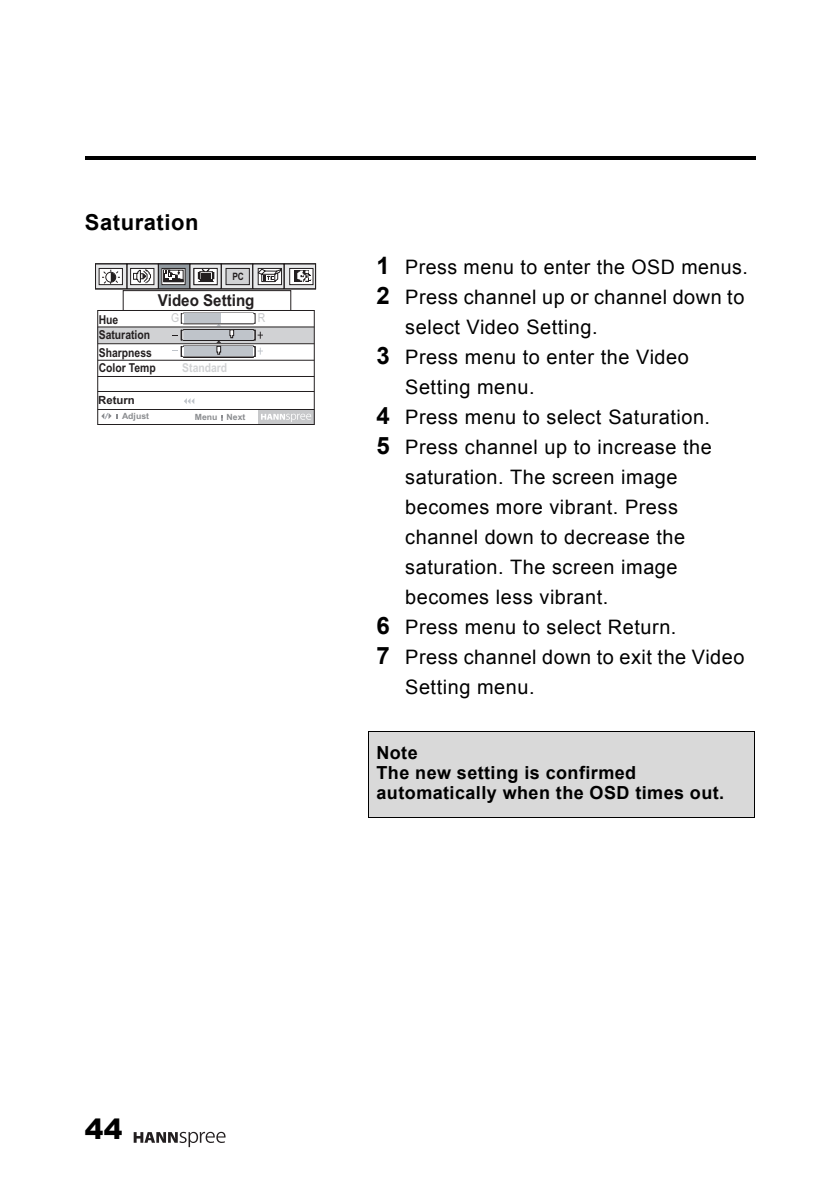
<style>
.page{position:relative;width:840px;height:1179px;background:#fff}
.page>*{position:absolute;margin:0;border:0;box-sizing:border-box;transform-origin:0 0}
.t1{font:900 28px "Arial";color:#000}
.t2{font:700 22px "Arial";letter-spacing:.025em;color:#000}
.t3{font:20px "Arial";letter-spacing:.025em;color:#000}
.t4{font:700 18px/20px "Arial";letter-spacing:.025em;color:#000}
.t5{font:700 16.4px "Arial";color:#231f20;scale:.93 1}
.t6{font:700 12.2px/17.6px "Arial";color:#231f20;scale:.85 1}
.t7{font:700 12.2px "Arial";color:#d1d2d4;scale:.85 1}
.t8{font:12.2px "Arial";color:#c7c8ca;scale:.85 1}
.t9{font:700 11.2px "Arial";color:#231f20}
.t10{font:700 10.2px "Arial Narrow";color:#231f20}
.t11{font:700 8.6px "Arial";color:#8a8c8f}
.s1{font-weight:700;font-size:24px}
</style>
<div class="page">
<svg style="left:134px;top:1132px;width:92px;height:15px"></svg>
<hr style="left:85px;top:156px;width:671px;height:4px;background:#000">
<div style="left:369px;top:731px;width:385px;height:86px;background:#d9d9d9"></div>
<hr style="left:368px;top:731px;width:1px;height:85px;background:#000">
<hr style="left:754px;top:731px;width:1px;height:85px;background:#000">
<hr style="left:368px;top:730px;width:387px;height:1px;background:#000">
<hr style="left:368px;top:816px;width:387px;height:1px;background:#000">
<svg style="left:95px;top:263px;width:221px;height:162px"></svg>
<p class="t2" style="left:85px;top:210px;width:115px">Saturation</p>
<p class="t10" style="left:232px;top:270px;width:13px">PC</p>
<p class="t5" style="left:158px;top:294px;width:105px">Video Setting</p>
<p class="t6" style="left:99px;top:312px;width:25px">Hue</p>
<p class="t8" style="left:171px;top:310px;width:11px">G</p>
<p class="t8" style="left:258px;top:310px;width:10px">R</p>
<p class="t6" style="left:99px;top:327px;width:64px">Saturation<br>Sharpness</p>
<p class="t6" style="left:99px;top:360px;width:69px">Color Temp</p>
<p class="t7" style="left:182px;top:364px;width:54px">Standard</p>
<p class="t9" style="left:98px;top:396px;width:38px">Return</p>
<p class="t11" style="left:122px;top:413px;width:29px">Adjust</p>
<p class="t11" style="left:195px;top:414px;width:52px">Menu Next</p>
<p class="t3" style="left:376px;top:256px;width:373px"><span class="s1">1</span> Press menu to enter the OSD menus.</p>
<p class="t3" style="left:376px;top:286px;width:370px"><span class="s1">2</span> Press channel up or channel down to</p>
<p class="t3" style="left:405px;top:316px;width:194px">select Video Setting.</p>
<p class="t3" style="left:376px;top:346px;width:314px"><span class="s1">3</span> Press menu to enter the Video</p>
<p class="t3" style="left:405px;top:376px;width:131px">Setting menu.</p>
<p class="t3" style="left:376px;top:406px;width:335px"><span class="s1">4</span> Press menu to select Saturation.</p>
<p class="t3" style="left:376px;top:436px;width:337px"><span class="s1">5</span> Press channel up to increase the</p>
<p class="t3" style="left:405px;top:466px;width:274px">saturation. The screen image</p>
<p class="t3" style="left:405px;top:496px;width:274px">becomes more vibrant. Press</p>
<p class="t3" style="left:405px;top:526px;width:282px">channel down to decrease the</p>
<p class="t3" style="left:405px;top:556px;width:274px">saturation. The screen image</p>
<p class="t3" style="left:405px;top:586px;width:205px">becomes less vibrant.</p>
<p class="t3" style="left:376px;top:616px;width:302px"><span class="s1">6</span> Press menu to select Return.</p>
<p class="t3" style="left:376px;top:646px;width:370px"><span class="s1">7</span> Press channel down to exit the Video</p>
<p class="t3" style="left:405px;top:676px;width:131px">Setting menu.</p>
<p class="t4" style="left:376px;top:743px;width:349px">Note<br>The new setting is confirmed automatically when the OSD times out.</p>
<h1 class="t1" style="left:85px;top:1108px;width:39px">44</h1>
</div>
